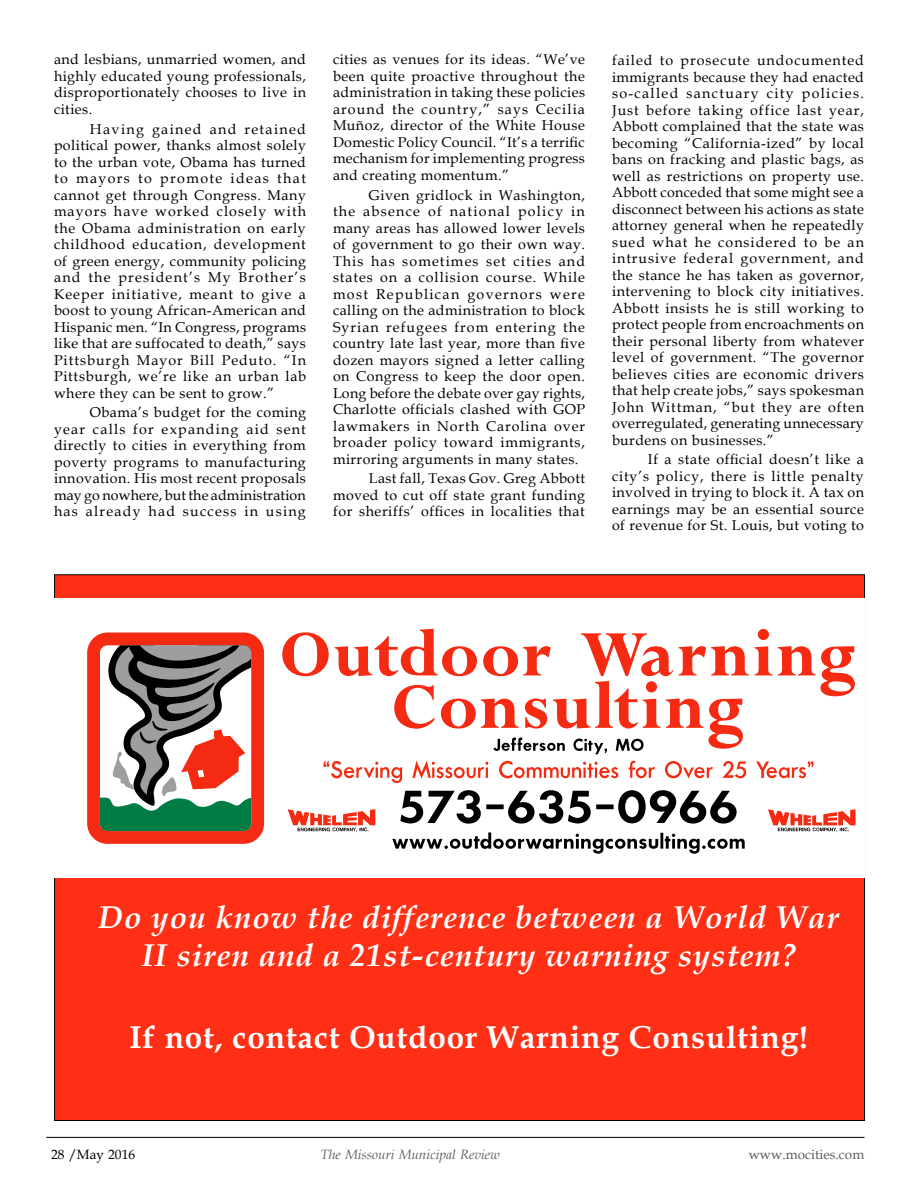
<style>
.page{position:relative;width:918px;height:1188px;background:#fff}
.page>*{position:absolute;margin:0;border:0;box-sizing:border-box;transform-origin:0 0}
.t1{font:italic 700 31.5px/37.8px "Book Antiqua";letter-spacing:.03em;color:#fff;text-align:center}
.t2{font:700 31.5px "Book Antiqua";letter-spacing:.03em;color:#fff}
.t3{font:14.25px/16.5px "Book Antiqua";letter-spacing:.03em;color:#000;text-align:justify}
.t4{font:italic 13.5px "Book Antiqua";color:#5e5e5f}
.t5{font:13.5px "Book Antiqua";color:#5e5e5f}
.t6{font:13.5px "Book Antiqua";color:#000}
</style>
<div class="page">
<hr style="left:46px;top:1137px;width:819px;height:1px;background:#000">
<div style="left:55px;top:575px;width:810px;height:545px;background:#ff2f16"></div>
<div style="left:55px;top:598px;width:810px;height:280px;background:#fff"></div>
<svg style="left:87px;top:629px;width:769px;height:215px"></svg>
<svg style="left:298px;top:828px;width:71px;height:4px"></svg>
<svg style="left:778px;top:828px;width:71px;height:4px"></svg>
<svg style="left:392px;top:738px;width:353px;height:116px"></svg>
<svg style="left:100px;top:645px;width:151px;height:186px"></svg>
<p class="t3" style="left:54px;top:51px;width:254px">and lesbians, unmarried women, and highly educated young professionals, disproportionately chooses to live in cities.</p>
<p class="t3" style="left:54px;top:120px;width:254px;text-indent:36px">Having gained and retained political power, thanks almost solely to the urban vote, Obama has turned to mayors to promote ideas that cannot get through Congress. Many mayors have worked closely with the Obama administration on early childhood education, development of green energy, community policing and the president’s My Brother’s Keeper initiative, meant to give a boost to young African-American and Hispanic men. “In Congress, programs like that are suffocated to death,” says Pittsburgh Mayor Bill Peduto. “In Pittsburgh, we’re like an urban lab where they can be sent to grow.”</p>
<p class="t3" style="left:54px;top:404px;width:254px;text-indent:36px">Obama’s budget for the coming year calls for expanding aid sent directly to cities in everything from poverty programs to manufacturing innovation. His most recent proposals may go nowhere, but the administration has already had success in using</p>
<p class="t3" style="left:333px;top:51px;width:254px">cities as venues for its ideas. “We’ve been quite proactive throughout the administration in taking these policies around the country,” says Cecilia Muñoz, director of the White House Domestic Policy Council. “It’s a terrific mechanism for implementing progress and creating momentum.”</p>
<p class="t3" style="left:333px;top:186px;width:254px;text-indent:36px">Given gridlock in Washington, the absence of national policy in many areas has allowed lower levels of government to go their own way.<br>This has sometimes set cities and states on a collision course. While most Republican governors were calling on the administration to block Syrian refugees from entering the country late last year, more than five dozen mayors signed a letter calling on Congress to keep the door open.<br>Long before the debate over gay rights, Charlotte officials clashed with GOP lawmakers in North Carolina over broader policy toward immigrants, mirroring arguments in many states.</p>
<p class="t3" style="left:333px;top:470px;width:254px;text-indent:36px">Last fall, Texas Gov. Greg Abbott moved to cut off state grant funding for sheriffs’ offices in localities that</p>
<p class="t3" style="left:612px;top:52px;width:254px">failed to prosecute undocumented immigrants because they had enacted so-called sanctuary city policies.<br>Just before taking office last year, Abbott complained that the state was becoming “California-ized” by local bans on fracking and plastic bags, as well as restrictions on property use.<br>Abbott conceded that some might see a disconnect between his actions as state attorney general when he repeatedly sued what he considered to be an intrusive federal government, and the stance he has taken as governor, intervening to block city initiatives.<br>Abbott insists he is still working to protect people from encroachments on their personal liberty from whatever level of government. “The governor believes cities are economic drivers that help create jobs,” says spokesman John Wittman, “but they are often overregulated, generating unnecessary burdens on businesses.”</p>
<p class="t3" style="left:612px;top:451px;width:254px;text-indent:36px">If a state official doesn’t like a city’s policy, there is little penalty involved in trying to block it. A tax on earnings may be an essential source of revenue for St. Louis, but voting to</p>
<h1 class="t1" style="left:99px;top:899px;width:742px">Do you know the difference between a World War<br>II siren and a 21st-century warning system?</h1>
<h1 class="t2" style="left:130px;top:1016px;width:680px">If not, contact Outdoor Warning Consulting!</h1>
<p class="t6" style="left:51px;top:1145px;width:86px">28 /May 2016</p>
<p class="t4" style="left:321px;top:1145px;width:181px">The Missouri Municipal Review</p>
<p class="t5" style="left:749px;top:1145px;width:117px">www.mocities.com</p>
</div>
